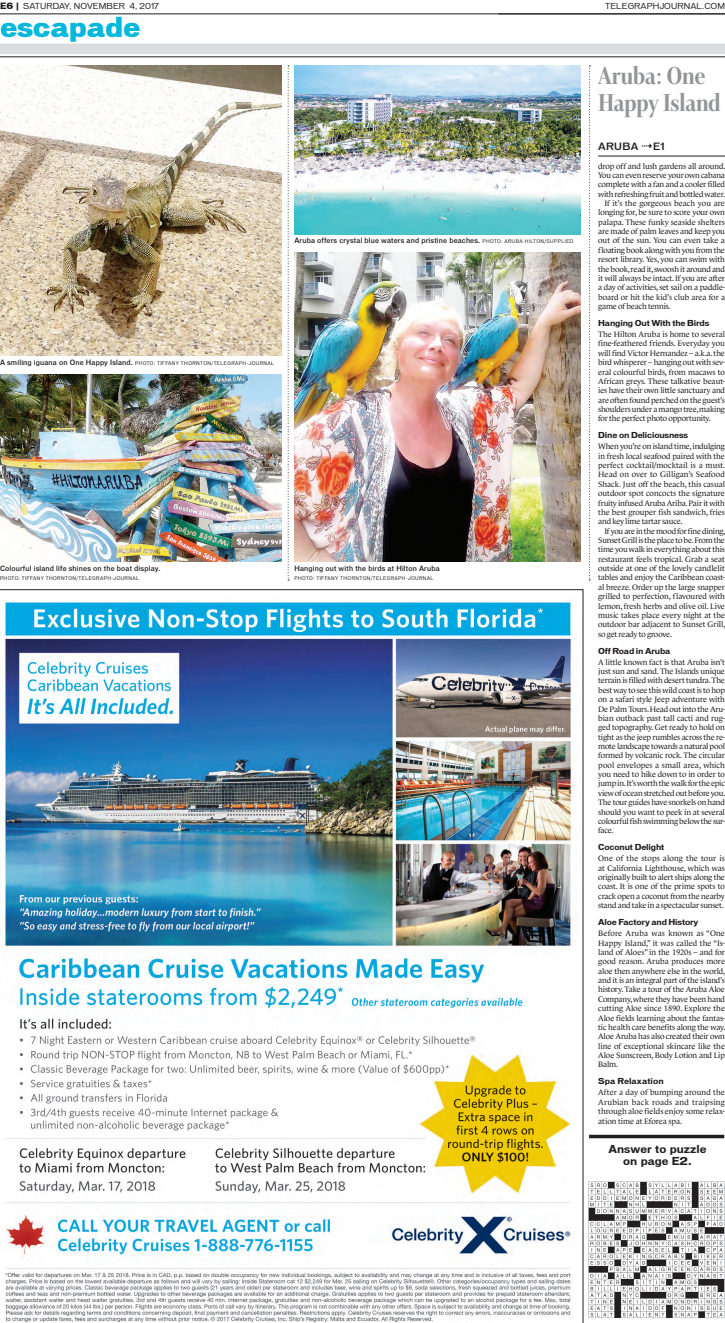
<style>
.page{position:relative;width:725px;height:1323px;background:#fff}
.page>*{position:absolute;margin:0;border:0;box-sizing:border-box;transform-origin:0 0}
.t1{font:800 26.25px/26.2px "Whitman Banner Condensed";color:#939598}
.t2{font:900 26.25px "Vonnes";letter-spacing:-.01em;color:#00b8de}
.t3{font:700 10.5px/12.6px "Vonnes";color:#231f20;text-align:center}
.t4{font:500 9.62px "Vonnes";letter-spacing:.02em;color:#231f20}
.t5{font:8.05px/9.4px "Le Monde Journal";letter-spacing:-.015em;color:#231f20;text-align:justify}
.t6{font:8.05px "Le Monde Journal";letter-spacing:.005em;color:#231f20}
.t7{font:700 7.88px "Vonnes";letter-spacing:-.02em;color:#231f20}
.t8{font:7.88px "Vonnes";letter-spacing:.01em;color:#231f20}
.t9{font:700 7.88px "Vonnes";letter-spacing:.01em;color:#231f20}
.t10{font:500 condensed 7px "Vonnes";letter-spacing:.025em;color:#231f20}
.t11{font:condensed 4.81px "Vonnes";letter-spacing:.08em;color:#231f20}
.s1{font-weight:700;font-stretch:expanded;font-size:8.31px}
.s2{font-weight:400;font-size:4.81px}
.s3{font-weight:500;font-size:7px}
</style>
<div class="page">
<hr style="left:0;top:14px;width:724px;height:1px;background:#231f20">
<div style="left:0;top:44px;width:724px;height:10px;background:#dcdddf"></div>
<hr style="left:0;top:57px;width:724px;height:1px;background:#231f20">
<img style="left:588px;top:1181px;width:136px;height:137px">
<hr style="left:589px;top:1135px;width:135px;height:3px;background:#231f20">
<hr style="left:598px;top:156px;width:126px;height:1px;background:#231f20">
<img style="left:0;top:375px;width:282px;height:187px">
<img style="left:0;top:66px;width:282px;height:290px">
<img style="left:294px;top:253px;width:286px;height:309px">
<img style="left:294px;top:66px;width:286px;height:168px">
<svg style="left:288px;top:66px;width:1px;height:515px"></svg>
<svg style="left:589px;top:66px;width:1px;height:515px"></svg>
<svg style="left:0;top:589px;width:583px;height:734px"></svg>
<img style="left:0;top:598px;width:578px;height:725px">
<p class="t8" style="left:0;top:2px;width:161px"><span class="s1">E6 |</span> SATURDAY, NOVEMBER 4, 2017</p>
<p class="t8" style="left:605px;top:2px;width:121px">TELEGRAPHJOURNAL.COM</p>
<h1 class="t2" style="left:0;top:12px;width:142px">escapade</h1>
<h1 class="t1" style="left:598px;top:63px;width:124px">Aruba: One<br>Happy Island</h1>
<p class="t10" style="left:294px;top:237px;width:280px">Aruba offers crystal blue waters and pristine beaches. <span class="s2">PHOTO: ARUBA HILTON/SUPPLIED</span></p>
<p class="t11" style="left:0;top:361px;width:276px"><span class="s3">A smiling iguana on One Happy Island.</span> PHOTO: TIFFANY THORNTON/TELEGRAPH-JOURNAL</p>
<p class="t10" style="left:0;top:564px;width:162px">Colourful island life shines on the boat display.</p>
<p class="t11" style="left:0;top:576px;width:141px">PHOTO: TIFFANY THORNTON/TELEGRAPH-JOURNAL</p>
<p class="t10" style="left:294px;top:564px;width:147px">Hanging out with the birds at Hilton Aruba</p>
<p class="t11" style="left:294px;top:576px;width:141px">PHOTO: TIFFANY THORNTON/TELEGRAPH-JOURNAL</p>
<p class="t4" style="left:598px;top:141px;width:68px">ARUBA ✔ E1</p>
<p class="t5" style="left:598px;top:161px;width:129px">drop off and lush gardens all around.</p>
<p class="t5" style="left:598px;top:170px;width:128px">You can even reserve your own cabana</p>
<p class="t5" style="left:598px;top:180px;width:128px">complete with a fan and a cooler filled</p>
<p class="t5" style="left:598px;top:189px;width:129px">withrefreshing fruit andbottled water.</p>
<p class="t6" style="left:604px;top:199px;width:122px">If it’s the gorgeous beach you are</p>
<p class="t5" style="left:598px;top:208px;width:128px">longing for, be sure to score your own</p>
<p class="t5" style="left:598px;top:217px;width:128px">palapa. These funky seaside shelters</p>
<p class="t5" style="left:598px;top:227px;width:128px">are made of palm leaves and keep you</p>
<p class="t6" style="left:598px;top:236px;width:128px">out of the sun. You can even take a</p>
<p class="t5" style="left:598px;top:245px;width:128px">floating book along with you from the</p>
<p class="t5" style="left:598px;top:255px;width:128px">resort library. Yes, you can swim with</p>
<p class="t5" style="left:598px;top:264px;width:128px">the book,read it,swoosh it around and</p>
<p class="t5" style="left:598px;top:273px;width:128px">it will always be intact.If you are after</p>
<p class="t5" style="left:598px;top:283px;width:128px">a day of activities, set sail on a paddle-</p>
<p class="t5" style="left:598px;top:292px;width:128px">board or hit the kid’s club area for a</p>
<p class="t5" style="left:598px;top:301px;width:74px">game of beach tennis.</p>
<p class="t7" style="left:598px;top:318px;width:113px">Hanging Out With the Birds</p>
<p class="t5" style="left:598px;top:330px;width:128px">The Hilton Aruba is home to several fine-feathered friends. Everyday you will find Victor Hernandez – a.k.a. the bird whisperer – hanging out with sev&shy;eral colourful birds, from macaws to African greys. These talkative beaut&shy;ies have their own little sanctuary and are often found perched on the guest’s shoulders under a mango tree,making for the perfect photo opportunity.</p>
<p class="t7" style="left:598px;top:431px;width:91px">Dine on Deliciousness</p>
<p class="t5" style="left:598px;top:442px;width:129px">When you’re on island time,indulging in fresh local seafood paired with the perfect cocktail/mocktail is a must.<br>Head on over to Gilligan’s Seafood Shack. Just off the beach, this casual outdoor spot concocts the signature fruity infused Aruba Ariba.Pair it with the best grouper fish sandwich, fries and key lime tartar sauce.</p>
<p class="t5" style="left:598px;top:526px;width:129px;text-indent:6px">If you arein themoodfor fine dining, Sunset Grillis the place tobe.From the time you walk in everything about this restaurant feels tropical. Grab a seat outside at one of the lovely candlelit tables and enjoy the Caribbean coast&shy;al breeze. Order up the large snapper grilled to perfection, flavoured with lemon, fresh herbs and olive oil. Live music takes place every night at the outdoor bar adjacent to Sunset Grill, so get ready to groove.</p>
<p class="t7" style="left:598px;top:646px;width:74px">Off Road in Aruba</p>
<p class="t5" style="left:598px;top:657px;width:129px">A little known fact is that Aruba isn’t just sun and sand. The Islands unique terrain is filled with desert tundra.The best way to see this wild coast is to hop on a safari style Jeep adventure with De Palm Tours.Head out into the Aru&shy;bian outback past tall cacti and rug&shy;ged topography. Get ready to hold on tight as the jeep rumbles across the re&shy;motelandscape towards a naturalpool formed by volcanic rock. The circular pool envelopes a small area, which you need to hike down to in order to jumpin.It’sworth the walkfor the epic view ofocean stretched outbefore you.<br>The tour guides have snorkels on hand should you want to peek in at several colourful fishswimmingbelow the sur&shy;face.</p>
<p class="t7" style="left:598px;top:843px;width:68px">Coconut Delight</p>
<p class="t5" style="left:598px;top:854px;width:128px">One of the stops along the tour is at California Lighthouse, which was originally built to alert ships along the coast. It is one of the prime spots to crack open a coconut from the nearby stand and take in a spectacular sunset.</p>
<p class="t7" style="left:598px;top:918px;width:102px">Aloe Factory and History</p>
<p class="t5" style="left:598px;top:929px;width:129px">Before Aruba was known as “One Happy Island,” it was called the “Is&shy;land of Aloes” in the 1920s – and for good reason. Aruba produces more aloe then anywhere else in the world, and it is an integral part of the island’s history. Take a tour of the Aruba Aloe Company,where they have been hand cutting Aloe since 1890. Explore the Aloe fields learning about the fantas&shy;tic health care benefits along the way.<br>Aloe Aruba has also created their own line of exceptional skincare like the Aloe Sunscreen, Body Lotion and Lip Balm.</p>
<p class="t9" style="left:598px;top:1077px;width:67px">Spa Relaxation</p>
<p class="t5" style="left:598px;top:1088px;width:128px">After a day of bumping around the Arubian back roads and traipsing through aloe fields enjoy some relax&shy;ation time at Eforea spa.</p>
<h2 class="t3" style="left:608px;top:1142px;width:99px">Answer to puzzle on page E2.</h2>
</div>
